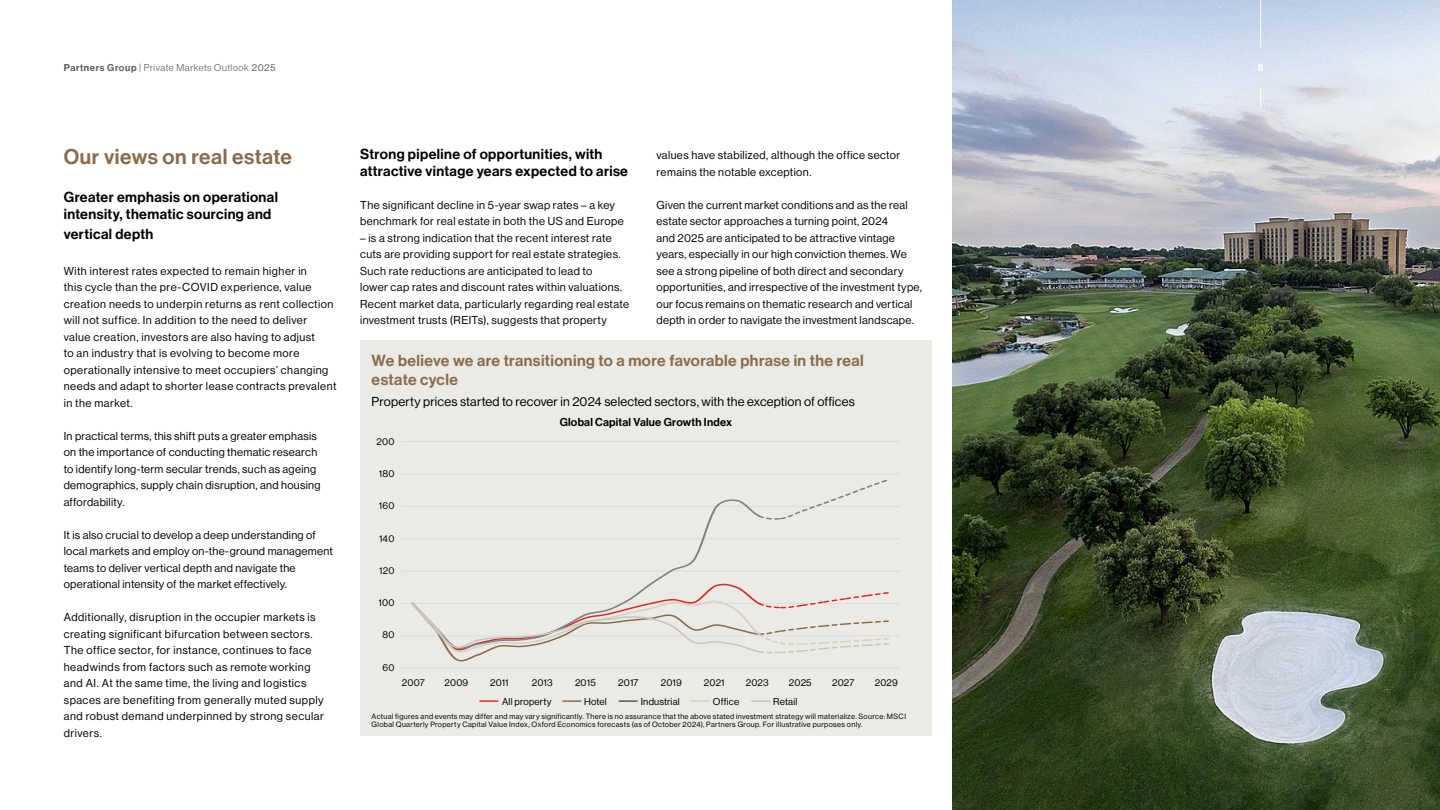
<style>
.page{position:relative;width:1440px;height:810px;background:#fff}
.page>*{position:absolute;margin:0;border:0;box-sizing:border-box;transform-origin:0 0}
.t1{font:21px "N Haas Grotesk DS Pro 65 Md";letter-spacing:.025em;color:#896c4d}
.t2{font:15.75px/18.9px "N Haas Grotesk DS Pro 65 Md";letter-spacing:.025em;color:#896c4d}
.t3{font:14.25px/17.1px "N Haas Grotesk DS Pro 65 Md";letter-spacing:.03em;color:#000}
.t4{font:12.75px "N Haas Grotesk DS Pro 55 Rg";letter-spacing:.015em;color:#000}
.t5{font:11.25px/16.5px "N Haas Grotesk DS Pro 55 Rg";letter-spacing:.03em;color:#000}
.t6{font:11.25px "N Haas Grotesk DS Pro 65 Md";letter-spacing:.02em;color:#000}
.t7{font:9.75px "N Haas Grotesk DS Pro 55 Rg";letter-spacing:.015em;color:#000}
.t8{font:9.75px "N Haas Grotesk DS Pro 45 Lt";letter-spacing:.05em;color:#5c5b5a}
.t9{font:9.75px "N Haas Grotesk DS Pro 65 Md";color:#fff}
.t10{font:7.5px/8.2px "N Haas Grotesk DS Pro 55 Rg";letter-spacing:.045em;color:#000}
.t11{font:6.98px "Arial";color:#000;scale:1.38 1}
.s1{font-family:"N Haas Grotesk DS Pro 65 Md"}
.s2{font-family:"N Haas Grotesk DS Pro 55 Rg"}
</style>
<div class="page">
<div style="left:360px;top:340px;width:572px;height:396px;background:#ebeae4"></div>
<hr style="left:402px;top:636px;width:498px;height:1px;background:#d9d9d9">
<hr style="left:402px;top:603px;width:498px;height:1px;background:#d9d9d9">
<hr style="left:402px;top:571px;width:498px;height:1px;background:#d9d9d9">
<hr style="left:402px;top:538px;width:498px;height:1px;background:#d9d9d9">
<hr style="left:402px;top:506px;width:498px;height:1px;background:#d9d9d9">
<hr style="left:402px;top:474px;width:498px;height:1px;background:#d9d9d9">
<hr style="left:402px;top:441px;width:498px;height:1px;background:#d9d9d9">
<hr style="left:402px;top:668px;width:498px;height:1px;background:#d9d9d9">
<svg style="left:762px;top:479px;width:125px;height:41px"></svg>
<svg style="left:654px;top:499px;width:108px;height:82px"></svg>
<svg style="left:410px;top:581px;width:482px;height:81px"></svg>
<img style="left:953px;top:0;width:487px;height:810px">
<svg style="left:1260px;top:88px;width:1px;height:21px"></svg>
<hr style="left:1260px;top:0;width:1px;height:47px;background:#fff">
<svg style="left:480px;top:700px;width:18px;height:2px"></svg>
<svg style="left:563px;top:700px;width:18px;height:2px"></svg>
<svg style="left:619px;top:700px;width:18px;height:2px"></svg>
<svg style="left:691px;top:700px;width:18px;height:2px"></svg>
<svg style="left:752px;top:700px;width:18px;height:2px"></svg>
<p class="t8" style="left:64px;top:62px;width:213px"><span class="s1">Partners Group</span> | Private Markets Outlook <span class="s2">2025</span></p>
<h1 class="t1" style="left:64px;top:144px;width:230px">Our views on real estate</h1>
<p class="t3" style="left:64px;top:189px;width:216px">Greater emphasis on operational intensity, thematic sourcing and</p>
<p class="t3" style="left:64px;top:225px;width:91px">vertical depth</p>
<p class="t5" style="left:64px;top:262px;width:274px">With interest rates expected to remain higher in<br>this cycle than the pre-COVID experience, value creation needs to underpin returns as rent collection will not suffice. In addition to the need to deliver value creation, investors are also having to adjust<br>to an industry that is evolving to become more operationally intensive to meet occupiers’ changing needs and adapt to shorter lease contracts prevalent in the market.</p>
<p class="t5" style="left:64px;top:427px;width:258px">In practical terms, this shift puts a greater emphasis on the importance of conducting thematic research to identify long-term secular trends, such as ageing demographics, supply chain disruption, and housing affordability.</p>
<p class="t5" style="left:64px;top:526px;width:271px">It is also crucial to develop a deep understanding of local markets and employ on-the-ground management teams to deliver vertical depth and navigate the operational intensity of the market effectively.</p>
<p class="t5" style="left:64px;top:609px;width:262px">Additionally, disruption in the occupier markets is creating significant bifurcation between sectors.<br>The office sector, for instance, continues to face headwinds from factors such as remote working and AI. At the same time, the living and logistics spaces are benefiting from generally muted supply and robust demand underpinned by strong secular drivers.</p>
<p class="t3" style="left:360px;top:145px;width:269px">Strong pipeline of opportunities, with attractive vintage years expected to arise</p>
<p class="t5" style="left:360px;top:196px;width:265px">The significant decline in 5-year swap rates – a key benchmark for real estate in both the US and Europe</p>
<p class="t5" style="left:360px;top:229px;width:270px">– is a strong indication that the recent interest rate cuts are providing support for real estate strategies.<br>Such rate reductions are anticipated to lead to<br>lower cap rates and discount rates within valuations.<br>Recent market data, particularly regarding real estate investment trusts (REITs), suggests that property</p>
<h2 class="t2" style="left:372px;top:351px;width:494px">We believe we are transitioning to a more favorable phrase in the real estate cycle</h2>
<p class="t4" style="left:372px;top:394px;width:485px">Property prices started to recover in 2024 selected sectors, with the exception of offices</p>
<p class="t5" style="left:657px;top:147px;width:245px">values have stabilized, although the office sector remains the notable exception.</p>
<p class="t5" style="left:657px;top:196px;width:267px">Given the current market conditions and as the real estate sector approaches a turning point, 2024<br>and 2025 are anticipated to be attractive vintage years, especially in our high conviction themes. We see a strong pipeline of both direct and secondary opportunities, and irrespective of the investment type, our focus remains on thematic research and vertical depth in order to navigate the investment landscape.</p>
<p class="t7" style="left:377px;top:436px;width:19px">200</p>
<p class="t7" style="left:379px;top:468px;width:17px">180</p>
<p class="t7" style="left:379px;top:500px;width:17px">160</p>
<p class="t7" style="left:379px;top:533px;width:17px">140</p>
<p class="t7" style="left:379px;top:565px;width:17px">120</p>
<p class="t7" style="left:379px;top:597px;width:17px">100</p>
<p class="t7" style="left:382px;top:629px;width:13px">80</p>
<p class="t7" style="left:383px;top:662px;width:13px">60</p>
<p class="t11" style="left:378px;top:437px;width:13px">200</p>
<p class="t11" style="left:378px;top:469px;width:13px">180</p>
<p class="t11" style="left:378px;top:501px;width:13px">160</p>
<p class="t11" style="left:378px;top:534px;width:13px">140</p>
<p class="t11" style="left:378px;top:566px;width:13px">120</p>
<p class="t11" style="left:378px;top:598px;width:13px">100</p>
<p class="t11" style="left:383px;top:631px;width:9px">80</p>
<p class="t11" style="left:383px;top:663px;width:9px">60</p>
<p class="t6" style="left:560px;top:416px;width:174px">Global Capital Value Growth Index</p>
<p class="t7" style="left:402px;top:677px;width:24px">2007</p>
<p class="t7" style="left:445px;top:677px;width:25px">2009</p>
<p class="t7" style="left:490px;top:677px;width:20px">2011</p>
<p class="t7" style="left:532px;top:677px;width:22px">2013</p>
<p class="t7" style="left:575px;top:677px;width:22px">2015</p>
<p class="t7" style="left:618px;top:677px;width:22px">2017</p>
<p class="t7" style="left:661px;top:677px;width:22px">2019</p>
<p class="t7" style="left:704px;top:677px;width:22px">2021</p>
<p class="t7" style="left:746px;top:677px;width:24px">2023</p>
<p class="t7" style="left:789px;top:677px;width:24px">2025</p>
<p class="t7" style="left:832px;top:677px;width:24px">2027</p>
<p class="t7" style="left:875px;top:677px;width:24px">2029</p>
<p class="t7" style="left:502px;top:696px;width:51px">All property</p>
<p class="t7" style="left:584px;top:696px;width:24px">Hotel</p>
<p class="t7" style="left:641px;top:696px;width:40px">Industrial</p>
<p class="t7" style="left:713px;top:696px;width:28px">Office</p>
<p class="t7" style="left:773px;top:696px;width:25px">Retail</p>
<p class="t10" style="left:372px;top:712px;width:536px">Actual figures and events may differ and may vary significantly. There is no assurance that the above stated investment strategy will materialize. Source: MSCI<br>Global Quarterly Property Capital Value Index, Oxford Economics forecasts (as of October 2024), Partners Group. For illustrative purposes only.</p>
<p class="t9" style="left:1258px;top:62px;width:7px">8</p>
</div>
